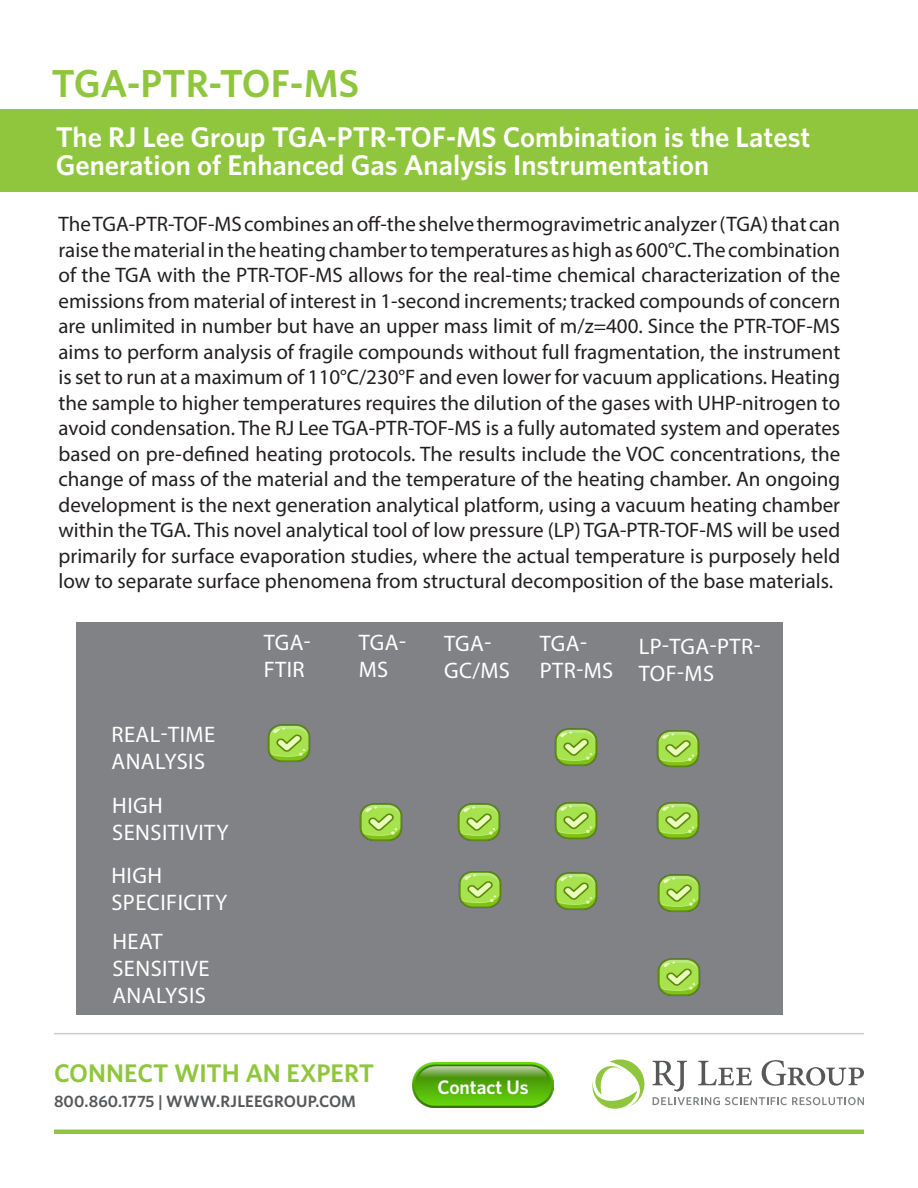
<style>
.page{position:relative;width:918px;height:1188px;background:#fff}
.page>*{position:absolute;margin:0;border:0;box-sizing:border-box;transform-origin:0 0}
.t1{font:600 39px "Whitney";color:#8fc63e}
.t2{font:600 28.5px/28.5px "Whitney";color:#fff}
.t3{font:600 25.5px "Whitney";letter-spacing:-.005em;color:#8fc63e}
.t4{font:22.5px/27px "Myriad Pro";letter-spacing:.02em;color:#fff}
.t5{font:21px/25.5px "Myriad Pro";color:#231f20;text-align:justify}
.Table_Text{font:600 19.5px "Whitney";letter-spacing:-.005em;color:#fff}
.t6{font:600 16.5px "Whitney";letter-spacing:.005em;color:#57585a}
</style>
<div class="page">
<hr style="left:54px;top:1033px;width:810px;height:1px;background:#cdc9c8">
<hr style="left:54px;top:1130px;width:810px;height:4px;background:#8fc63e">
<svg style="left:592px;top:1059px;width:272px;height:50px"></svg>
<div style="left:0;top:110px;width:918px;height:82px;background:#8fc63e"></div>
<img style="left:412px;top:1062px;width:142px;height:46px">
<div style="left:77px;top:622px;width:706px;height:392px;background:#808285"></div>
<img style="left:267px;top:724px;width:44px;height:38px">
<img style="left:359px;top:803px;width:44px;height:38px">
<img style="left:457px;top:803px;width:44px;height:38px">
<img style="left:458px;top:871px;width:44px;height:37px">
<img style="left:554px;top:728px;width:44px;height:38px">
<img style="left:554px;top:802px;width:44px;height:37px">
<img style="left:554px;top:872px;width:44px;height:38px">
<img style="left:656px;top:730px;width:44px;height:37px">
<img style="left:656px;top:802px;width:44px;height:37px">
<img style="left:657px;top:874px;width:44px;height:38px">
<img style="left:657px;top:958px;width:44px;height:38px">
<p class="t1" style="left:52px;top:58px;width:309px">TGA-PTR-TOF-MS</p>
<p class="t2" style="left:56px;top:122px;width:756px">The RJ Lee Group TGA-PTR-TOF-MS Combination is the Latest<br>Generation of Enhanced Gas Analysis Instrumentation</p>
<p class="t5" style="left:58px;top:211px;width:783px">The TGA-PTR-TOF-MS combines an off-the shelve thermogravimetric analyzer (TGA) that can raise the material in the heating chamber to temperatures as high as 600°C. The combination of the TGA with the PTR-TOF-MS allows for the real-time chemical characterization of the emissions from material of interest in 1-second increments; tracked compounds of concern are unlimited in number but have an upper mass limit of m/z=400. Since the PTR-TOF-MS aims to perform analysis of fragile compounds without full fragmentation, the instrument is set to run at a maximum of 110°C/230°F and even lower for vacuum applications. Heating the sample to higher temperatures requires the dilution of the gases with UHP-nitrogen to avoid condensation. The RJ Lee TGA-PTR-TOF-MS is a fully automated system and operates based on pre-defined heating protocols. The results include the VOC concentrations, the change of mass of the material and the temperature of the heating chamber. An ongoing development is the next generation analytical platform, using a vacuum heating chamber within the TGA. This novel analytical tool of low pressure (LP) TGA-PTR-TOF-MS will be used primarily for surface evaporation studies, where the actual temperature is purposely held low to separate surface phenomena from structural decomposition of the base materials.</p>
<p class="t4" style="left:111px;top:721px;width:105px">REAL-TIME<br>ANALYSIS</p>
<p class="t4" style="left:112px;top:792px;width:52px">HIGH</p>
<p class="t4" style="left:112px;top:819px;width:118px">SENSITIVITY</p>
<p class="t4" style="left:111px;top:861px;width:52px">HIGH</p>
<p class="t4" style="left:111px;top:888px;width:117px">SPECIFICITY</p>
<p class="t4" style="left:112px;top:927px;width:52px">HEAT</p>
<p class="t4" style="left:112px;top:954px;width:99px">SENSITIVE</p>
<p class="t4" style="left:112px;top:981px;width:95px">ANALYSIS</p>
<p class="t4" style="left:264px;top:629px;width:49px">TGA-</p>
<p class="t4" style="left:264px;top:656px;width:42px">FTIR</p>
<p class="t4" style="left:359px;top:629px;width:49px">TGA-</p>
<p class="t4" style="left:359px;top:656px;width:31px">MS</p>
<p class="t3" style="left:54px;top:1056px;width:322px">CONNECT WITH AN EXPERT</p>
<p class="t6" style="left:54px;top:1091px;width:304px">800.860.1775 | WWW.RJLEEGROUP.COM</p>
<p class="t4" style="left:444px;top:629px;width:49px">TGA-</p>
<p class="t4" style="left:444px;top:656px;width:67px">GC/MS</p>
<p class="t4" style="left:540px;top:630px;width:49px">TGA-</p>
<p class="t4" style="left:540px;top:657px;width:75px">PTR-MS</p>
<p class="t4" style="left:639px;top:633px;width:123px">LP-TGA-PTR-<br>TOF-MS</p>
<p class="Table_Text" style="left:438px;top:1074px;width:93px">Contact Us</p>
</div>
